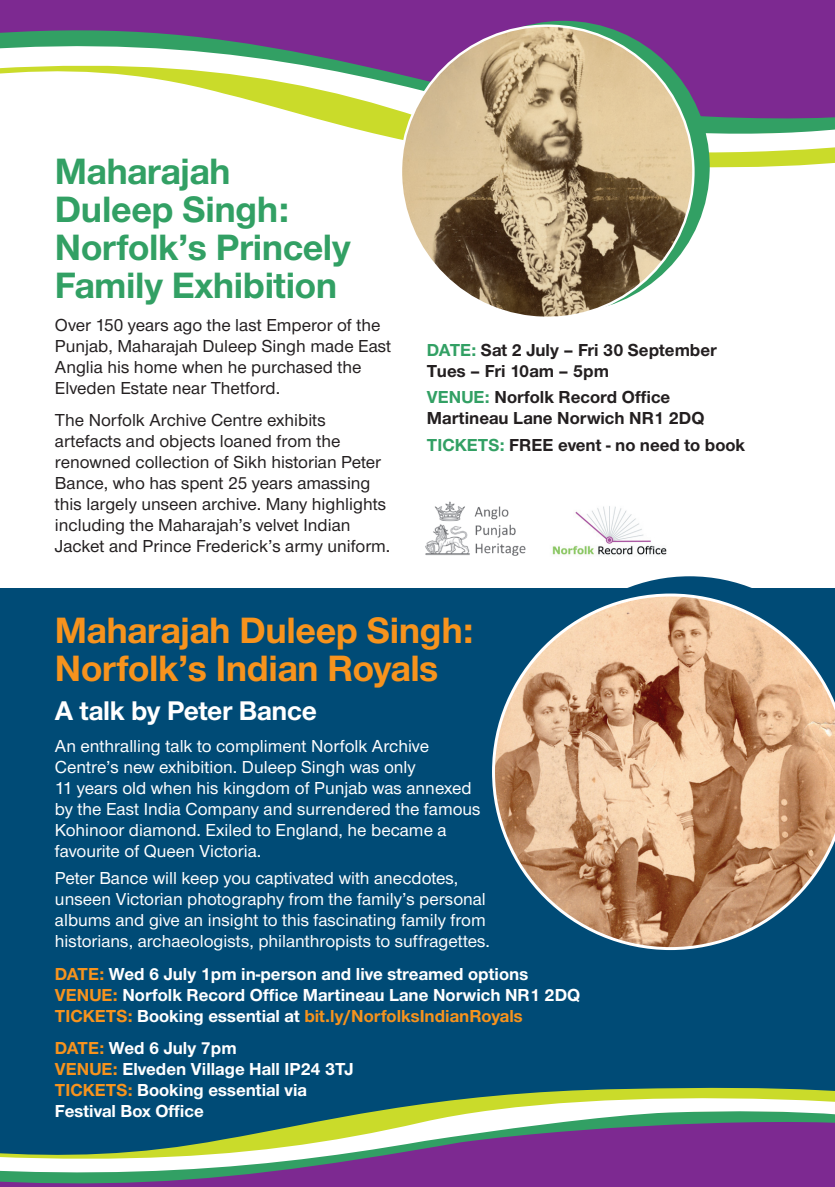
<style>
.page{position:relative;width:835px;height:1187px;background:#fff}
.page>*{position:absolute;margin:0;border:0;box-sizing:border-box;transform-origin:0 0}
.t1{font:700 38px/38px "Nimbus Sans Novus T";letter-spacing:-.01em;color:#32a064}
.t2{font:700 38px/38px "Nimbus Sans Novus T";letter-spacing:-.01em;color:#f7931d}
.t3{font:700 28px "Nimbus Sans Novus T";letter-spacing:-.01em;color:#fff}
.t4{font:500 18px/21px "Nimbus Sans Novus T";color:#fff}
.t5{font:500 18px/21px "Nimbus Sans Novus T";color:#231f20}
.t6{font:700 18px/21px "Nimbus Sans Novus T";color:#fff}
.t7{font:700 18px/21px "Nimbus Sans Novus T";color:#231f20}
.s1{color:#32a064}
.s2{color:#f7931d}
</style>
<div class="page">
<div style="left:0;top:588px;width:834px;height:591px;background:#004b76"></div>
<svg style="left:0;top:0;width:834px;height:192px"></svg>
<svg style="left:0;top:1087px;width:834px;height:100px"></svg>
<svg style="left:417px;top:21px;width:292px;height:292px;background:#4dac78"></svg>
<img style="left:401px;top:26px;width:292px;height:292px;border-radius:146px">
<svg style="left:627px;top:576px;width:125px;height:12px"></svg>
<svg style="left:492px;top:593px;width:342px;height:357px"></svg>
<img style="left:552px;top:506px;width:115px;height:49px">
<img style="left:425px;top:501px;width:101px;height:55px">
<h1 class="t1" style="left:55px;top:152px;width:297px">Maharajah<br>Duleep Singh:<br>Norfolk’s Princely<br>Family Exhibition</h1>
<p class="t5" style="left:55px;top:314px;width:338px">Over 150 years ago the last Emperor of the Punjab, Maharajah Duleep Singh made East Anglia his home when he purchased the Elveden Estate near Thetford.</p>
<p class="t5" style="left:55px;top:409px;width:337px">The Norfolk Archive Centre exhibits artefacts and objects loaned from the renowned collection of Sikh historian Peter Bance, who has spent 25 years amassing this largely unseen archive. Many highlights including the Maharajah’s velvet Indian Jacket and Prince Frederick’s army uniform.</p>
<p class="t7" style="left:427px;top:339px;width:291px"><span class="s1">DATE:</span> Sat 2 July – Fri 30 September<br>Tues – Fri 10am – 5pm</p>
<p class="t7" style="left:427px;top:386px;width:279px"><span class="s1">VENUE:</span> Norfolk Record Office<br>Martineau Lane Norwich NR1 2DQ</p>
<p class="t7" style="left:427px;top:434px;width:319px"><span class="s1">TICKETS:</span> FREE event - no need to book</p>
<h1 class="t2" style="left:55px;top:610px;width:420px">Maharajah Duleep Singh:<br>Norfolk’s Indian Royals</h1>
<h2 class="t3" style="left:55px;top:694px;width:263px">A talk by Peter Bance</h2>
<p class="t4" style="left:55px;top:736px;width:427px">An enthralling talk to compliment Norfolk Archive Centre’s new exhibition. Duleep Singh was only<br>11 years old when his kingdom of Punjab was annexed by the East India Company and surrendered the famous Kohinoor diamond. Exiled to England, he became a favourite of Queen Victoria.</p>
<p class="t4" style="left:55px;top:867px;width:436px">Peter Bance will keep you captivated with anecdotes, unseen Victorian photography from the family’s personal albums and give an insight to this fascinating family from historians, archaeologists, philanthropists to suffragettes.</p>
<p class="t6" style="left:55px;top:963px;width:526px"><span class="s2">DATE:</span> Wed 6 July 1pm in-person and live streamed options<br><span class="s2">VENUE:</span> Norfolk Record Office Martineau Lane Norwich NR1 2DQ<br><span class="s2">TICKETS:</span> Booking essential at <span class="s2">bit.ly/NorfolksIndianRoyals</span></p>
<p class="t6" style="left:55px;top:1037px;width:300px"><span class="s2">DATE:</span> Wed 6 July 7pm<br><span class="s2">VENUE:</span> Elveden Village Hall IP24 3TJ<br><span class="s2">TICKETS:</span> Booking essential via<br>Festival Box Office</p>
</div>
